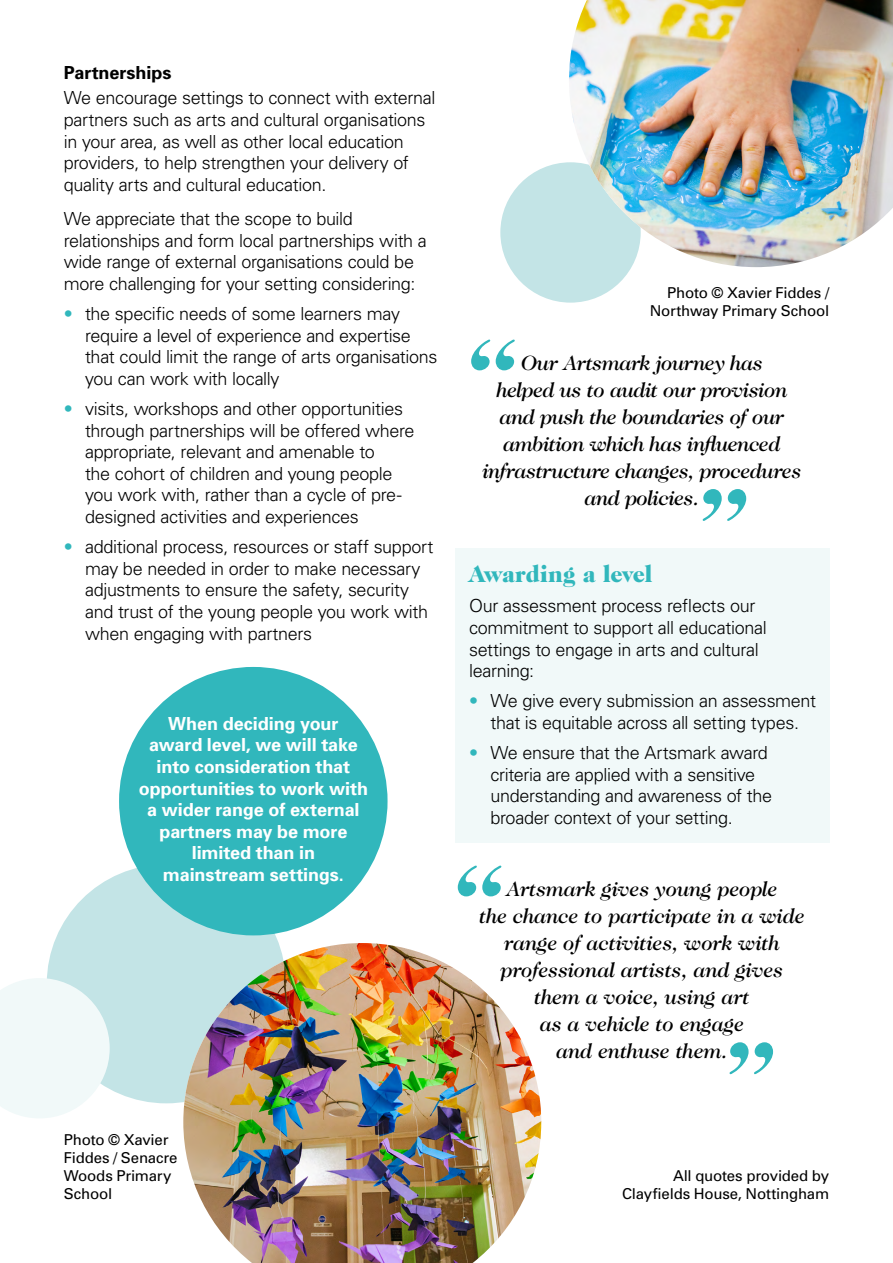
<style>
.page{position:relative;width:893px;height:1263px;background:#fff}
.page>*{position:absolute;margin:0;border:0;box-sizing:border-box;transform-origin:0 0}
.t1{font:900 24px "Caslon 224 IT Cby BT";letter-spacing:-.025em;color:#31b7bc}
.t2{font:italic 500 21px/27px "Caslon 224 IT Cby BT";color:#000;text-align:center}
.t3{font:300 18px/21.6px "Univers";letter-spacing:-.02em;color:#000}
.t4{font:700 18px/21.6px "Univers";letter-spacing:-.005em;color:#fff;text-align:center}
.t5{font:700 18px "Univers";letter-spacing:-.005em;color:#000}
.t6{font:15px/18px "Univers";letter-spacing:-.015em;color:#000;text-align:right}
.s1{color:#31b7bc}
</style>
<div class="page">
<div style="left:47px;top:864px;width:239px;height:239px;background:#c3e4e6;border-radius:50%"></div>
<img style="left:183px;top:943px;width:358px;height:320px">
<div style="left:500px;top:162px;width:141px;height:141px;background:#c3e4e6;border-radius:50%"></div>
<div style="left:455px;top:548px;width:374px;height:295px;background:#f1f9f9"></div>
<img style="left:569px;top:0;width:324px;height:267px">
<svg style="left:0;top:978px;width:110px;height:140px"></svg>
<div style="left:119px;top:667px;width:269px;height:268px;background:#31b7bc;border-radius:50%"></div>
<svg style="left:458px;top:865px;width:43px;height:31px"></svg>
<svg style="left:729px;top:1042px;width:44px;height:32px"></svg>
<svg style="left:471px;top:340px;width:44px;height:30px"></svg>
<svg style="left:703px;top:489px;width:43px;height:32px"></svg>
<p class="t5" style="left:64px;top:61px;width:109px">Partnerships</p>
<p class="t3" style="left:64px;top:87px;width:373px">We encourage settings to connect with external partners such as arts and cultural organisations in your area, as well as other local education providers, to help strengthen your delivery of quality arts and cultural education.</p>
<p class="t3" style="left:64px;top:207px;width:365px">We appreciate that the scope to build relationships and form local partnerships with a wide range of external organisations could be more challenging for your setting considering:</p>
<p class="t3" style="left:85px;top:302px;width:354px;text-indent:-21px"><span class="s1">•</span> the specific needs of some learners may require a level of experience and expertise that could limit the range of arts organisations you can work with locally</p>
<p class="t3" style="left:85px;top:397px;width:331px;text-indent:-21px"><span class="s1">•</span> visits, workshops and other opportunities through partnerships will be offered where appropriate, relevant and amenable to<br>the cohort of children and young people you work with, rather than a cycle of pre&shy;designed activities and experiences</p>
<p class="t3" style="left:85px;top:535px;width:350px;text-indent:-21px"><span class="s1">•</span> additional process, resources or staff support may be needed in order to make necessary adjustments to ensure the safety, security and trust of the young people you work with when engaging with partners</p>
<p class="t4" style="left:139px;top:712px;width:231px">When deciding your<br>award level, we will take into consideration that opportunities to work with a wider range of external partners may be more limited than in mainstream settings.</p>
<p class="t6" style="left:64px;top:1130px;width:115px;text-align:left">Photo © Xavier<br>Fiddes / Senacre<br>Woods Primary<br>School</p>
<p class="t6" style="left:650px;top:283px;width:181px">Photo © Xavier Fiddes /<br>Northway Primary School</p>
<p class="t2" style="left:483px;top:349px;width:320px">Our Artsmark journey has<br>helped us to audit our provision and push the boundaries of our ambition which has influenced infrastructure changes, procedures and policies.</p>
<h1 class="t1" style="left:469px;top:559px;width:185px">Awarding a level</h1>
<p class="t3" style="left:469px;top:595px;width:299px">Our assessment process reflects our commitment to support all educational settings to engage in arts and cultural learning:</p>
<p class="t3" style="left:469px;top:690px;width:348px;text-align:center"><span class="s1">•</span> We give every submission an assessment that is equitable across all setting types.</p>
<p class="t3" style="left:490px;top:741px;width:283px;text-indent:-21px"><span class="s1">•</span> We ensure that the Artsmark award criteria are applied with a sensitive understanding and awareness of the broader context of your setting.</p>
<p class="t2" style="left:479px;top:875px;width:327px">Artsmark gives young people<br>the chance to participate in a wide range of activities, work with professional artists, and gives them a voice, using art<br>as a vehicle to engage<br>and enthuse them.</p>
<p class="t6" style="left:622px;top:1166px;width:209px">All quotes provided by<br>Clayfields House, Nottingham</p>
</div>
